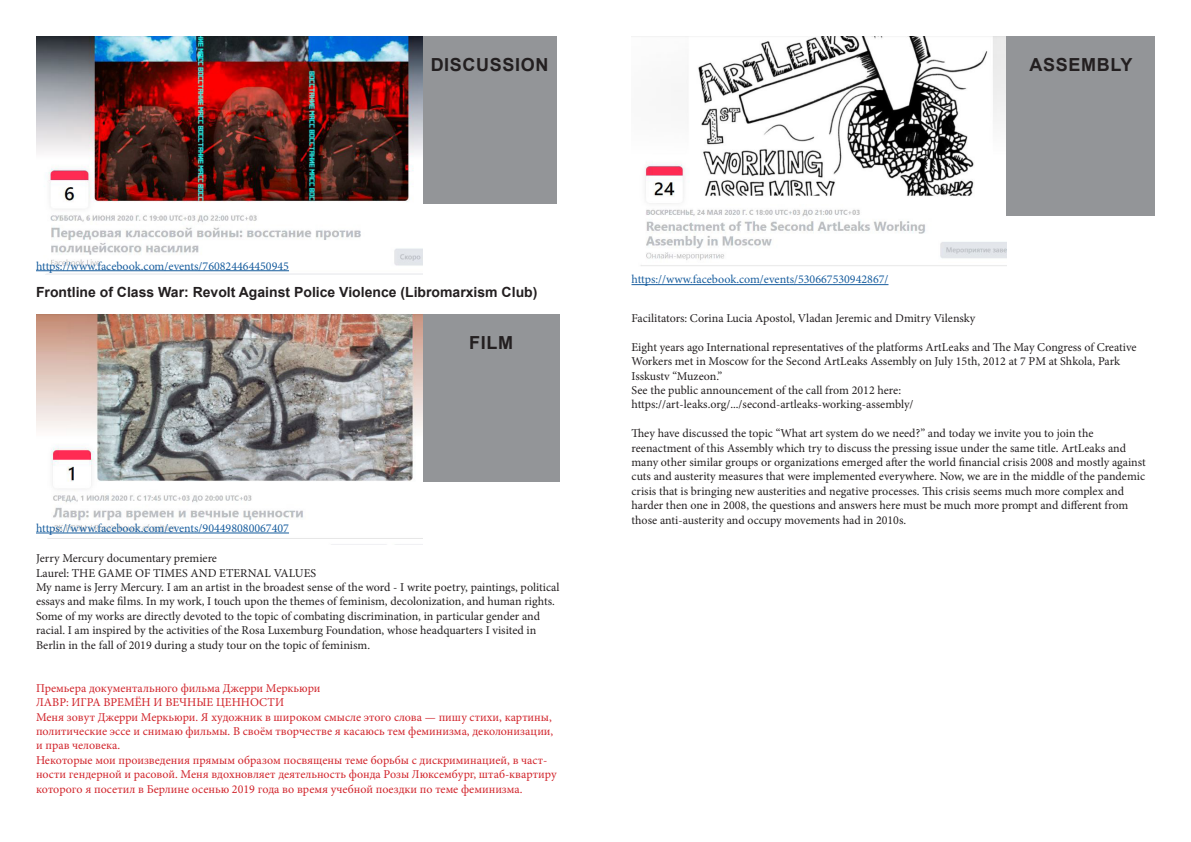
<style>
.page{position:relative;width:1191px;height:842px;background:#fff}
.page>*{position:absolute;margin:0;border:0;box-sizing:border-box;transform-origin:0 0}
.t1{font:700 18px "Arial";letter-spacing:.035em;color:#231f20}
.t2{font:700 14px "Arial";color:#231f20}
.t3{font:12px/14.4px "Minion Pro";color:#231f20}
.t4{font:12px/14.4px "Minion Pro";color:#d1232a}
.t5{font:12px "Minion Pro";color:#175d9e}
</style>
<div class="page">
<img style="left:36px;top:36px;width:387px;height:239px">
<img style="left:36px;top:315px;width:387px;height:230px">
<div style="left:423px;top:36px;width:133px;height:167px;background:#939598"></div>
<div style="left:423px;top:315px;width:136px;height:167px;background:#939598"></div>
<img style="left:631px;top:36px;width:375px;height:230px">
<div style="left:1006px;top:36px;width:149px;height:179px;background:#939598"></div>
<hr style="left:36px;top:270px;width:253px;height:1px;background:#175d9e">
<hr style="left:36px;top:533px;width:253px;height:1px;background:#175d9e">
<hr style="left:631px;top:284px;width:257px;height:1px;background:#175d9e">
<p class="t1" style="left:431px;top:52px;width:119px">DISCUSSION</p>
<p class="t1" style="left:1029px;top:52px;width:104px">ASSEMBLY</p>
<p class="t5" style="left:36px;top:258px;width:254px">https://www.facebook.com/events/760824464450945</p>
<p class="t2" style="left:36px;top:282px;width:503px">Frontline of Class War: Revolt Against Police Violence (Libromarxism Club)</p>
<p class="t5" style="left:36px;top:520px;width:254px">https://www.facebook.com/events/904498080067407</p>
<p class="t1" style="left:469px;top:330px;width:45px">FILM</p>
<p class="t3" style="left:36px;top:551px;width:183px">Jerry Mercury documentary premiere</p>
<p class="t3" style="left:36px;top:565px;width:282px">Laurel: THE GAME OF TIMES AND ETERNAL VALUES</p>
<p class="t3" style="left:36px;top:580px;width:525px">My name is Jerry Mercury. I am an artist in the broadest sense of the word - I write poetry, paintings, political essays and make films. In my work, I touch upon the themes of feminism, decolonization, and human rights.</p>
<p class="t3" style="left:36px;top:609px;width:505px">Some of my works are directly devoted to the topic of combating discrimination, in particular gender and racial. I am inspired by the activities of the Rosa Luxemburg Foundation, whose headquarters I visited in<br>Berlin in the fall of 2019 during a study tour on the topic of feminism.</p>
<p class="t4" style="left:36px;top:681px;width:286px">Премьера документального фильма Джерри Меркьюри</p>
<p class="t4" style="left:36px;top:695px;width:249px">ЛАВР: ИГРА ВРЕМЁН И ВЕЧНЫЕ ЦЕННОСТИ</p>
<p class="t4" style="left:36px;top:709px;width:519px">Меня зовут Джерри Меркьюри. Я художник в широком смысле этого слова — пишу стихи, картины, политические эссе и снимаю фильмы. В своём творчестве я касаюсь тем феминизма, деколонизации, и прав человека.</p>
<p class="t4" style="left:36px;top:753px;width:522px">Некоторые мои произведения прямым образом посвящены теме борьбы с дискриминацией, в част&shy;ности гендерной и расовой. Меня вдохновляет деятельность фонда Розы Люксембург, штаб-квартиру которого я посетил в Берлине осенью 2019 года во время учебной поездки по теме феминизма.</p>
<p class="t5" style="left:631px;top:272px;width:258px">https://www.facebook.com/events/530667530942867/</p>
<p class="t3" style="left:631px;top:311px;width:345px">Facilitators: Corina Lucia Apostol, Vladan Jeremic and Dmitry Vilensky</p>
<p class="t3" style="left:631px;top:340px;width:506px">Eight years ago International representatives of the platforms ArtLeaks and The May Congress of Creative<br>Workers met in Moscow for the Second ArtLeaks Assembly on July 15th, 2012 at 7 PM at Shkola, Park<br>Isskustv “Muzeon.”</p>
<p class="t3" style="left:631px;top:383px;width:271px">See the public announcement of the call from 2012 here:</p>
<p class="t3" style="left:631px;top:397px;width:283px">https://art-leaks.org/.../second-artleaks-working-assembly/</p>
<p class="t3" style="left:631px;top:426px;width:515px">They have discussed the topic “What art system do we need?” and today we invite you to join the reenactment of this Assembly which try to discuss the pressing issue under the same title. ArtLeaks and many other similar groups or organizations emerged after the world financial crisis 2008 and mostly against cuts and austerity measures that were implemented everywhere. Now, we are in the middle of the pandemic crisis that is bringing new austerities and negative processes. This crisis seems much more complex and harder then one in 2008, the questions and answers here must be much more prompt and different from those anti-austerity and occupy movements had in 2010s.</p>
</div>
